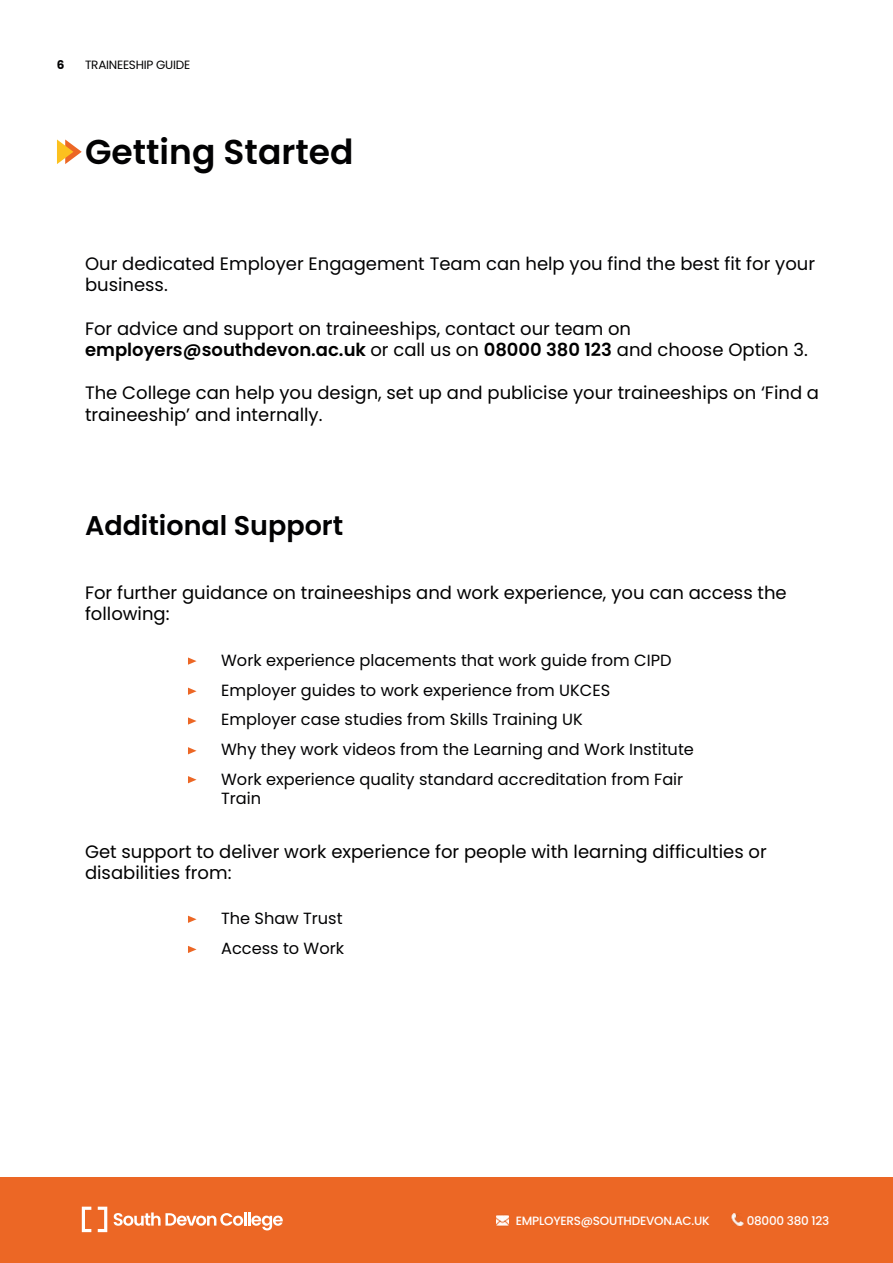
<style>
.page{position:relative;width:893px;height:1263px;background:#fff}
.page>*{position:absolute;margin:0;border:0;box-sizing:border-box;transform-origin:0 0}
.t1{font:600 34.5px "Poppins";color:#020203}
.t2{font:600 27px "Poppins";color:#020203}
.t3{font:18px/21.6px "Poppins";color:#000}
.t4{font:18px/21.6px "Poppins";color:#020203}
.t5{font:16.2px/29.7px "Poppins";color:#020203}
.t6{font:500 12px "Poppins";letter-spacing:-.02em;color:#fff}
.t7{font:12px "Poppins";letter-spacing:-.02em;color:#020203}
.t8{font:700 12px "Poppins";color:#020203}
.s1{font-weight:600;color:#000}
.s2{color:#000}
</style>
<div class="page">
<svg style="left:57px;top:139px;width:25px;height:25px"></svg>
<div style="left:0;top:1178px;width:893px;height:85px;background:#ec6725"></div>
<svg style="left:732px;top:1213px;width:12px;height:12px"></svg>
<svg style="left:497px;top:1215px;width:12px;height:12px"></svg>
<svg style="left:98px;top:1207px;width:9px;height:25px"></svg>
<svg style="left:82px;top:1207px;width:9px;height:25px"></svg>
<svg style="left:114px;top:1212px;width:169px;height:18px"></svg>
<svg style="left:188px;top:657px;width:9px;height:8px"></svg>
<svg style="left:188px;top:688px;width:9px;height:7px"></svg>
<svg style="left:188px;top:717px;width:9px;height:8px"></svg>
<svg style="left:188px;top:747px;width:9px;height:7px"></svg>
<svg style="left:188px;top:776px;width:9px;height:7px"></svg>
<svg style="left:188px;top:916px;width:9px;height:7px"></svg>
<svg style="left:188px;top:946px;width:9px;height:7px"></svg>
<p class="t8" style="left:57px;top:58px;width:9px">6</p>
<p class="t7" style="left:85px;top:58px;width:107px">TRAINEESHIP GUIDE</p>
<h1 class="t1" style="left:85px;top:132px;width:270px">Getting Started</h1>
<p class="t4" style="left:85px;top:253px;width:732px">Our dedicated Employer Engagement Team can help you find the best fit for your business.</p>
<p class="t4" style="left:85px;top:318px;width:724px">For advice and support on traineeships, contact our team on <span class="s1">employers@southdevon.ac.uk</span> <span class="s2">or call us on</span> <span class="s1">08000 380 123</span> <span class="s2">and choose Option 3.</span></p>
<p class="t3" style="left:85px;top:382px;width:736px">The College can help you design, set up and publicise your traineeships on ‘Find a traineeship’ and internally.</p>
<h2 class="t2" style="left:85px;top:510px;width:260px">Additional Support</h2>
<p class="t3" style="left:85px;top:582px;width:703px">For further guidance on traineeships and work experience, you can access the following:</p>
<p class="t5" style="left:221px;top:646px;width:474px">Work experience placements that work guide from CIPD Employer guides to work experience from UKCES<br>Employer case studies from Skills Training UK<br>Why they work videos from the Learning and Work Institute Work experience quality standard accreditation from Fair</p>
<p class="t5" style="left:221px;top:784px;width:42px">Train</p>
<p class="t3" style="left:85px;top:841px;width:683px">Get support to deliver work experience for people with learning difficulties or disabilities from:</p>
<p class="t5" style="left:221px;top:904px;width:125px">The Shaw Trust<br>Access to Work</p>
<p class="t6" style="left:516px;top:1213px;width:196px">EMPLOYERS@SOUTHDEVON.AC.UK</p>
<p class="t6" style="left:747px;top:1213px;width:84px">08000 380 123</p>
</div>
